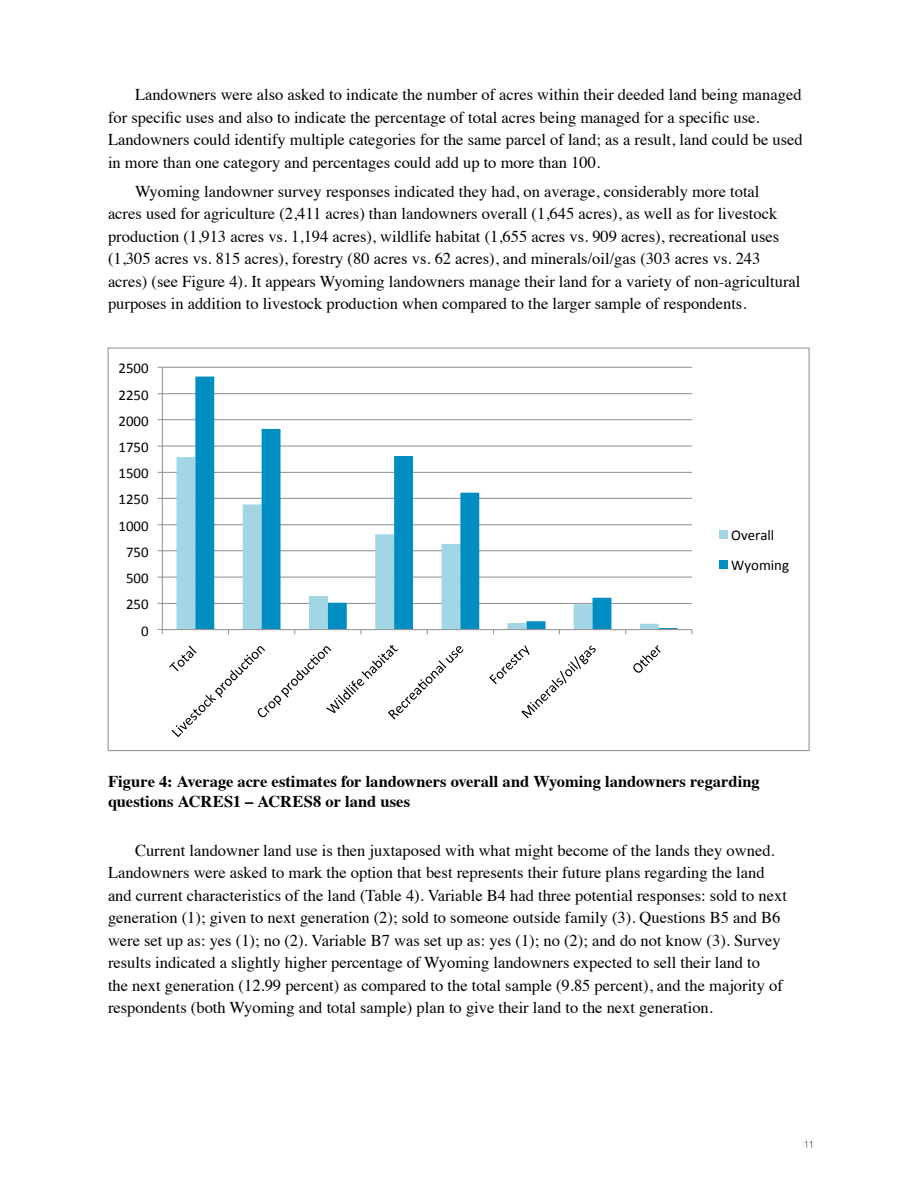
<style>
.page{position:relative;width:918px;height:1188px;background:#fff}
.page>*{position:absolute;margin:0;border:0;box-sizing:border-box;transform-origin:0 0}
.t1{font:16.5px/22.5px "Times";color:#000}
.t2{font:700 16.5px/19.8px "Times";letter-spacing:-.005em;color:#000}
.t3{font:14.85px/29.8px "Calibri";color:#000}
.t4{font:300 10.5px "Helvetica Neue";color:#636466}
</style>
<div class="page">
<hr style="left:162px;top:603px;width:530px;height:1px;background:#989898">
<hr style="left:162px;top:577px;width:530px;height:1px;background:#989898">
<hr style="left:162px;top:550px;width:530px;height:1px;background:#989898">
<hr style="left:162px;top:524px;width:530px;height:1px;background:#989898">
<hr style="left:162px;top:498px;width:530px;height:1px;background:#989898">
<hr style="left:162px;top:472px;width:530px;height:1px;background:#989898">
<hr style="left:162px;top:445px;width:530px;height:2px;background:#989898">
<hr style="left:162px;top:419px;width:530px;height:1px;background:#989898">
<hr style="left:162px;top:393px;width:530px;height:1px;background:#989898">
<hr style="left:162px;top:367px;width:530px;height:1px;background:#989898">
<div style="left:177px;top:457px;width:18px;height:172px;background:#a2d6e4"></div>
<svg style="left:195px;top:377px;width:483px;height:252px"></svg>
<hr style="left:162px;top:367px;width:1px;height:263px;background:#989898">
<hr style="left:162px;top:629px;width:530px;height:1px;background:#989898">
<svg style="left:158px;top:629px;width:5px;height:5px"></svg>
<svg style="left:169px;top:645px;width:294px;height:92px"></svg>
<svg style="left:489px;top:645px;width:107px;height:73px"></svg>
<svg style="left:633px;top:645px;width:28px;height:28px"></svg>
<div style="left:720px;top:530px;width:8px;height:8px;background:#a2d6e4"></div>
<div style="left:720px;top:560px;width:8px;height:8px;background:#008dc1"></div>
<p class="t1" style="left:108px;top:82px;width:696px;text-indent:27px">Landowners were also asked to indicate the number of acres within their deeded land being managed for specific uses and also to indicate the percentage of total acres being managed for a specific use.<br>Landowners could identify multiple categories for the same parcel of land; as a result, land could be used in more than one category and percentages could add up to more than 100.</p>
<p class="t1" style="left:108px;top:179px;width:694px;text-indent:27px">Wyoming landowner survey responses indicated they had, on average, considerably more total<br>acres used for agriculture (2,411 acres) than landowners overall (1,645 acres), as well as for livestock production (1,913 acres vs. 1,194 acres), wildlife habitat (1,655 acres vs. 909 acres), recreational uses (1,305 acres vs. 815 acres), forestry (80 acres vs. 62 acres), and minerals/oil/gas (303 acres vs. 243 acres) (see Figure 4). It appears Wyoming landowners manage their land for a variety of non-agricultural purposes in addition to livestock production when compared to the larger sample of respondents.</p>
<p class="t3" style="left:119px;top:353px;width:32px">2500</p>
<p class="t3" style="left:119px;top:380px;width:32px">2250</p>
<p class="t3" style="left:119px;top:406px;width:32px">2000</p>
<p class="t3" style="left:119px;top:432px;width:32px">1750</p>
<p class="t3" style="left:119px;top:458px;width:32px">1500</p>
<p class="t3" style="left:119px;top:485px;width:32px">1250</p>
<p class="t3" style="left:119px;top:511px;width:32px">1000</p>
<p class="t3" style="left:126px;top:537px;width:24px">750</p>
<p class="t3" style="left:126px;top:563px;width:24px">500</p>
<p class="t3" style="left:126px;top:589px;width:24px">250</p>
<p class="t3" style="left:141px;top:616px;width:9px">0</p>
<p class="t3" style="left:731px;top:520px;width:59px">Overall<br>Wyoming</p>
<p class="t2" style="left:108px;top:770px;width:653px">Figure 4: Average acre estimates for landowners overall and Wyoming landowners regarding questions ACRES1 – ACRES8 or land uses</p>
<p class="t1" style="left:108px;top:838px;width:680px;text-indent:27px">Current landowner land use is then juxtaposed with what might become of the lands they owned.<br>Landowners were asked to mark the option that best represents their future plans regarding the land and current characteristics of the land (Table 4). Variable B4 had three potential responses: sold to next generation (1); given to next generation (2); sold to someone outside family (3). Questions B5 and B6 were set up as: yes (1); no (2). Variable B7 was set up as: yes (1); no (2); and do not know (3). Survey results indicated a slightly higher percentage of Wyoming landowners expected to sell their land to<br>the next generation (12.99 percent) as compared to the total sample (9.85 percent), and the majority of respondents (both Wyoming and total sample) plan to give their land to the next generation.</p>
<p class="t4" style="left:804px;top:1136px;width:12px">11</p>
</div>
